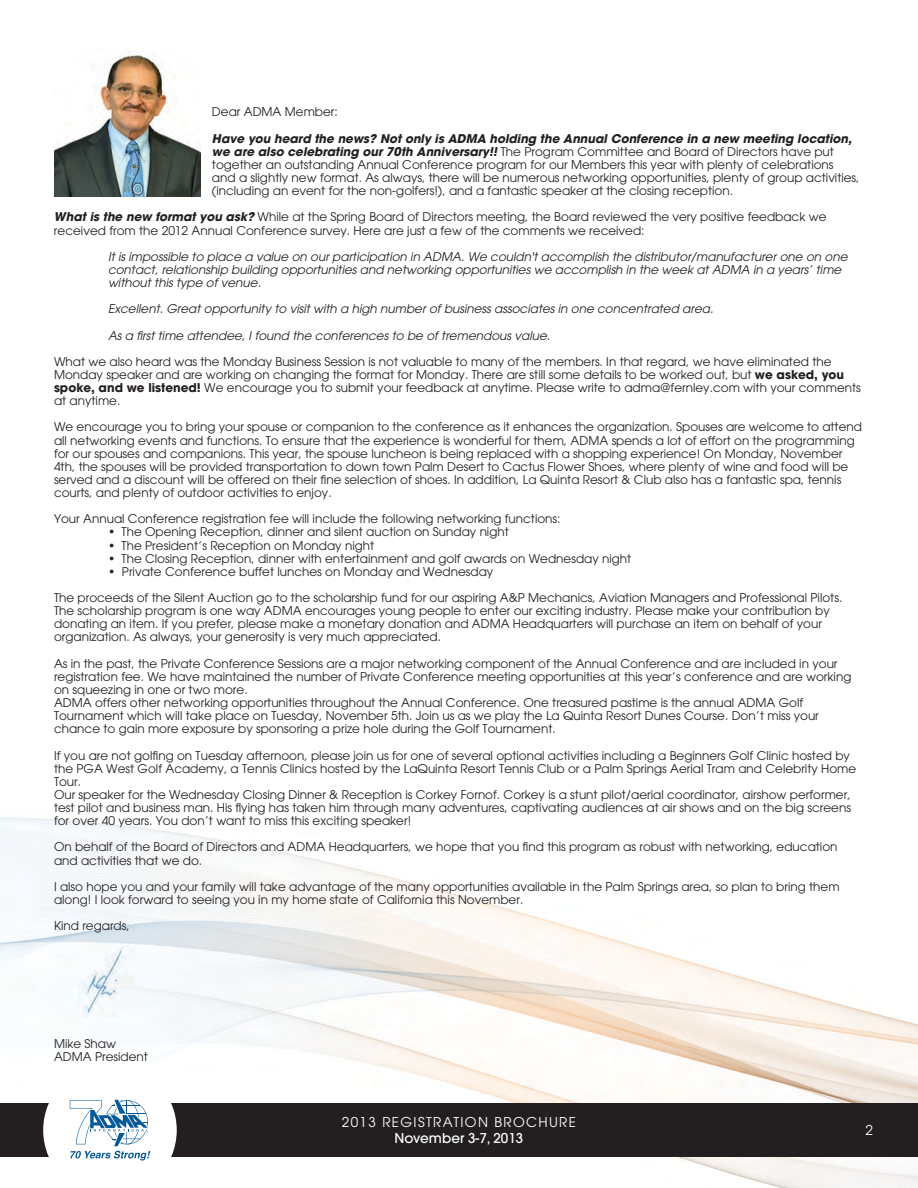
<style>
.page{position:relative;width:918px;height:1188px;background:#fff}
.page>*{position:absolute;margin:0;border:0;box-sizing:border-box;transform-origin:0 0}
.t1{font:13.5px "Avant Garde";letter-spacing:.1em;color:#fff}
.t2{font:500 13.5px "Avant Garde";color:#fff}
.t3{font:12px/13.2px "Avant Garde";color:#231f20}
.t4{font:italic 12px/13.2px "Avant Garde";color:#231f20}
.s1{font-weight:700;font-style:italic}
.s2{font-weight:700}
</style>
<div class="page">
<img style="left:0;top:817px;width:918px;height:371px">
<div style="left:0;top:1103px;width:918px;height:54px;background:#231f20"></div>
<svg style="left:43px;top:1063px;width:134px;height:125px"></svg>
<img style="left:54px;top:52px;width:146px;height:145px">
<div style="left:54px;top:942px;width:106px;height:80px;background:#f7fbfe"></div>
<img style="left:79px;top:946px;width:56px;height:68px">
<p class="t3" style="left:212px;top:105px;width:127px">Dear ADMA Member:</p>
<p class="t3" style="left:212px;top:132px;width:649px"><span class="s1">Have you heard the news? Not only is ADMA holding the Annual Conference in a new meeting location, we are also celebrating our 70th Anniversary!!</span> The Program Committee and Board of Directors have put together an outstanding Annual Conference program for our Members this year with plenty of celebrations and a slightly new format. As always, there will be numerous networking opportunities, plenty of group activities, (including an event for the non-golfers!), and a fantastic speaker at the closing reception.</p>
<p class="t3" style="left:54px;top:210px;width:774px"><span class="s1">What is the new format you ask?</span> While at the Spring Board of Directors meeting, the Board reviewed the very positive feedback we received from the 2012 Annual Conference survey. Here are just a few of the comments we received:</p>
<p class="t4" style="left:108px;top:250px;width:741px">It is impossible to place a value on our participation in ADMA. We couldn't accomplish the distributor/manufacturer one on one</p>
<p class="t4" style="left:108px;top:263px;width:735px">contact, relationship building opportunities and networking opportunities we accomplish in the week at ADMA in a years’ time without this type of venue.</p>
<p class="t4" style="left:108px;top:302px;width:607px">Excellent. Great opportunity to visit with a high number of business associates in one concentrated area.</p>
<p class="t4" style="left:108px;top:329px;width:444px">As a first time attendee, I found the conferences to be of tremendous value.</p>
<p class="t3" style="left:54px;top:355px;width:808px">What we also heard was the Monday Business Session is not valuable to many of the members. In that regard, we have eliminated the Monday speaker and are working on changing the format for Monday. There are still some details to be worked out, but <span class="s2">we asked, you spoke, and we listened!</span> We encourage you to submit your feedback at anytime. Please write to adma@fernley.com with your comments at anytime.</p>
<p class="t3" style="left:54px;top:420px;width:810px">We encourage you to bring your spouse or companion to the conference as it enhances the organization. Spouses are welcome to attend all networking events and functions. To ensure that the experience is wonderful for them, ADMA spends a lot of effort on the programming for our spouses and companions. This year, the spouse luncheon is being replaced with a shopping experience! On Monday, November 4th, the spouses will be provided transportation to down town Palm Desert to Cactus Flower Shoes, where plenty of wine and food will be served and a discount will be offered on their fine selection of shoes. In addition, La Quinta Resort &amp; Club also has a fantastic spa, tennis courts, and plenty of outdoor activities to enjoy.</p>
<p class="t3" style="left:54px;top:512px;width:508px">Your Annual Conference registration fee will include the following networking functions:</p>
<p class="t3" style="left:108px;top:525px;width:402px">• The Opening Reception, dinner and silent auction on Sunday night</p>
<p class="t3" style="left:108px;top:539px;width:268px">• The President’s Reception on Monday night</p>
<p class="t3" style="left:108px;top:552px;width:525px">• The Closing Reception, dinner with entertainment and golf awards on Wednesday night</p>
<p class="t3" style="left:108px;top:565px;width:387px">• Private Conference buffet lunches on Monday and Wednesday</p>
<p class="t3" style="left:54px;top:591px;width:790px">The proceeds of the Silent Auction go to the scholarship fund for our aspiring A&amp;P Mechanics, Aviation Managers and Professional Pilots.<br>The scholarship program is one way ADMA encourages young people to enter our exciting industry. Please make your contribution by donating an item. If you prefer, please make a monetary donation and ADMA Headquarters will purchase an item on behalf of your organization. As always, your generosity is very much appreciated.</p>
<p class="t3" style="left:54px;top:657px;width:799px">As in the past, the Private Conference Sessions are a major networking component of the Annual Conference and are included in your registration fee. We have maintained the number of Private Conference meeting opportunities at this year’s conference and are working on squeezing in one or two more.</p>
<p class="t3" style="left:54px;top:696px;width:766px">ADMA offers other networking opportunities throughout the Annual Conference. One treasured pastime is the annual ADMA Golf<br>Tournament which will take place on Tuesday, November 5th. Join us as we play the La Quinta Resort Dunes Course. Don’t miss your chance to gain more exposure by sponsoring a prize hole during the Golf Tournament.</p>
<p class="t3" style="left:54px;top:749px;width:804px">If you are not golfing on Tuesday afternoon, please join us for one of several optional activities including a Beginners Golf Clinic hosted by the PGA West Golf Academy, a Tennis Clinics hosted by the LaQuinta Resort Tennis Club or a Palm Springs Aerial Tram and Celebrity Home<br>Tour.</p>
<p class="t3" style="left:54px;top:788px;width:799px;text-align:justify">Our speaker for the Wednesday Closing Dinner &amp; Reception is Corkey Fornof. Corkey is a stunt pilot/aerial coordinator, airshow performer, test pilot and business man. His flying has taken him through many adventures, captivating audiences at air shows and on the big screens for over 40 years. You don’t want to miss this exciting speaker!</p>
<p class="t3" style="left:54px;top:840px;width:785px">On behalf of the Board of Directors and ADMA Headquarters, we hope that you find this program as robust with networking, education and activities that we do.</p>
<p class="t3" style="left:54px;top:880px;width:787px">I also hope you and your family will take advantage of the many opportunities available in the Palm Springs area, so plan to bring them along! I look forward to seeing you in my home state of California this November.</p>
<p class="t3" style="left:54px;top:919px;width:77px">Kind regards,</p>
<p class="t3" style="left:54px;top:1037px;width:64px">Mike Shaw</p>
<p class="t3" style="left:54px;top:1050px;width:96px">ADMA President</p>
<p class="t1" style="left:342px;top:1114px;width:236px">2013 REGISTRATION BROCHURE</p>
<p class="t2" style="left:395px;top:1130px;width:130px">November 3-7, 2013</p>
<p class="t1" style="left:866px;top:1122px;width:9px">2</p>
</div>
